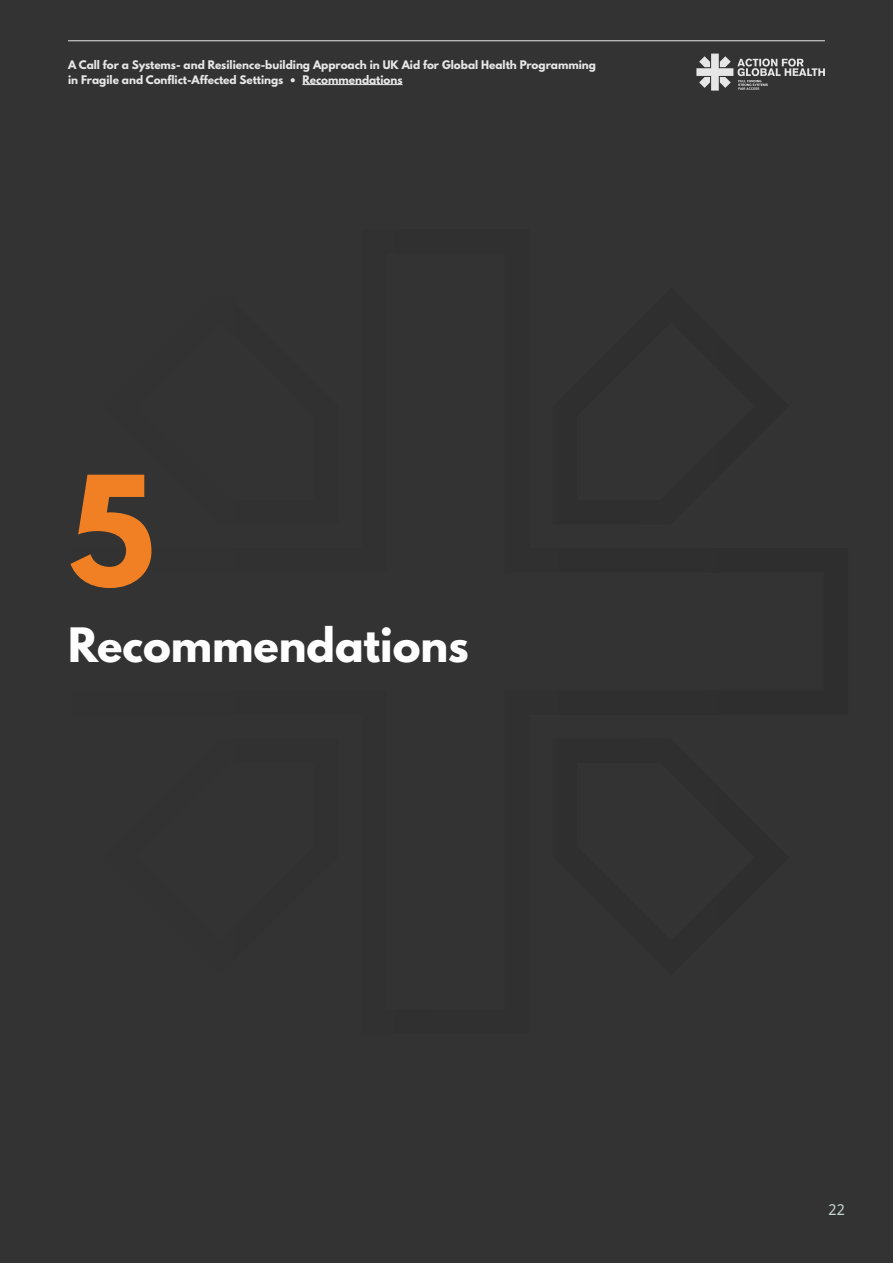
<style>
.page{position:relative;width:893px;height:1263px;background:#333}
.page>*{position:absolute;margin:0;border:0;box-sizing:border-box;transform-origin:0 0}
.t1{font:700 135px "League Spartan";color:#f08023}
.t2{font:700 42px "League Spartan";color:#fff}
.t3{font:15px "Noto Sans";color:#c6d8d3}
.t4{font:700 10.5px/15px "League Spartan";color:#e6e6e6}
</style>
<div class="page">
<hr style="left:302px;top:84px;width:101px;height:1px;background:#e6e6e6">
<hr style="left:68px;top:40px;width:757px;height:1px;background:#e6e6e6">
<svg style="left:696px;top:54px;width:129px;height:37px"></svg>
<p class="t4" style="left:68px;top:57px;width:529px">A Call for a Systems- and Resilience-building Approach in UK Aid for Global Health Programming in Fragile and Conflict-Affected Settings • Recommendations</p>
<h1 class="t1" style="left:68px;top:426px;width:88px">5</h1>
<h2 class="t2" style="left:68px;top:612px;width:402px">Recommendations</h2>
<h3 class="t3" style="left:829px;top:1199px;width:18px">22</h3>
</div>
